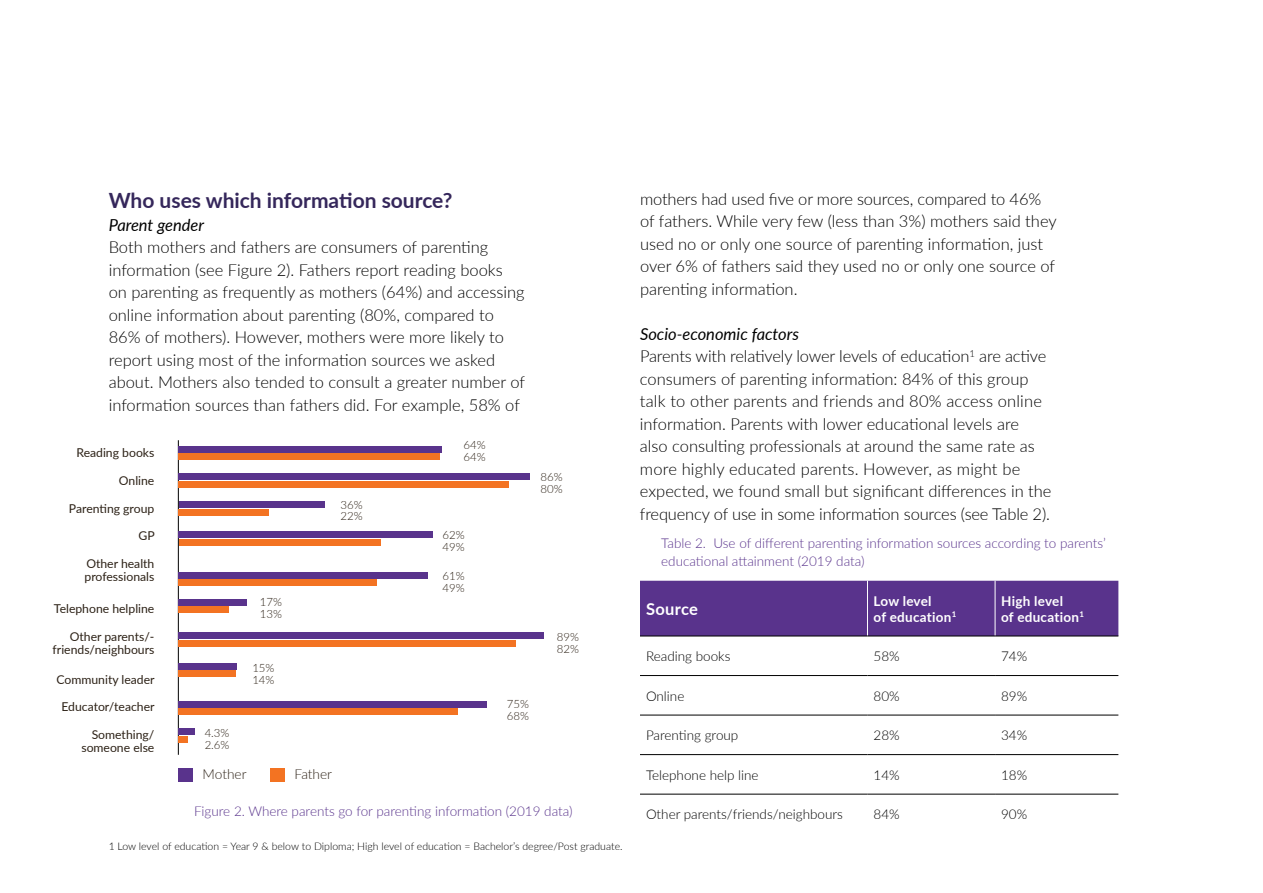
<style>
.page{position:relative;width:1263px;height:893px;background:#fff}
.page>*{position:absolute;margin:0;border:0;box-sizing:border-box;transform-origin:0 0}
.t1{font:700 21px "Lato";color:#35275b}
.t2{font:300 16.5px/22.5px "Lato";color:#000}
.t3{font:italic 16.5px "Lato";color:#000}
.t4{font:700 16.5px "Lato";letter-spacing:.02em;color:#fff}
.t5{font:300 13.65px "Lato";color:#2c2116}
.t6{font:300 13.5px/18px "Lato";color:#59338c}
.t7{font:300 13.5px "Lato";color:#000}
.t8{font:700 13.5px/16.2px "Lato";letter-spacing:.02em;color:#fff}
.t9{font:12.15px/12.6px "Lato";color:#2c2116;text-align:right}
.t10{font:300 11.4px/11.9px "Lato";color:#2c2116}
.t11{font:300 10.5px "Lato";color:#000}
.s1{font-weight:400;font-style:italic}
</style>
<div class="page">
<div style="left:640px;top:581px;width:478px;height:55px;background:#59338c"></div>
<hr style="left:867px;top:581px;width:1px;height:55px;background:#fff">
<hr style="left:995px;top:581px;width:1px;height:55px;background:#fff">
<hr style="left:640px;top:636px;width:227px;height:1px;background:#000">
<hr style="left:867px;top:636px;width:128px;height:1px;background:#000">
<hr style="left:995px;top:636px;width:123px;height:1px;background:#000">
<hr style="left:640px;top:675px;width:227px;height:1px;background:#000">
<hr style="left:867px;top:675px;width:128px;height:1px;background:#000">
<hr style="left:995px;top:675px;width:123px;height:1px;background:#000">
<hr style="left:640px;top:715px;width:227px;height:1px;background:#000">
<hr style="left:867px;top:715px;width:128px;height:1px;background:#000">
<hr style="left:995px;top:715px;width:123px;height:1px;background:#000">
<hr style="left:640px;top:754px;width:227px;height:1px;background:#000">
<hr style="left:867px;top:754px;width:128px;height:1px;background:#000">
<hr style="left:995px;top:754px;width:123px;height:1px;background:#000">
<hr style="left:640px;top:794px;width:227px;height:1px;background:#000">
<hr style="left:867px;top:794px;width:128px;height:1px;background:#000">
<hr style="left:995px;top:794px;width:123px;height:1px;background:#000">
<hr style="left:178px;top:440px;width:1px;height:315px;background:#000">
<div style="left:179px;top:446px;width:263px;height:6px;background:#59338c"></div>
<div style="left:179px;top:453px;width:261px;height:7px;background:#f37322"></div>
<div style="left:179px;top:501px;width:145px;height:7px;background:#59338c"></div>
<div style="left:179px;top:509px;width:90px;height:6px;background:#f37322"></div>
<div style="left:179px;top:531px;width:254px;height:7px;background:#59338c"></div>
<div style="left:179px;top:539px;width:201px;height:6px;background:#f37322"></div>
<div style="left:179px;top:572px;width:249px;height:7px;background:#59338c"></div>
<div style="left:179px;top:580px;width:198px;height:6px;background:#f37322"></div>
<div style="left:179px;top:632px;width:365px;height:7px;background:#59338c"></div>
<div style="left:179px;top:640px;width:337px;height:6px;background:#f37322"></div>
<div style="left:179px;top:599px;width:68px;height:6px;background:#59338c"></div>
<div style="left:179px;top:607px;width:50px;height:6px;background:#f37322"></div>
<div style="left:179px;top:663px;width:58px;height:6px;background:#59338c"></div>
<div style="left:179px;top:671px;width:57px;height:6px;background:#f37322"></div>
<div style="left:179px;top:729px;width:16px;height:6px;background:#59338c"></div>
<div style="left:179px;top:736px;width:9px;height:7px;background:#f37322"></div>
<div style="left:179px;top:701px;width:308px;height:7px;background:#59338c"></div>
<div style="left:179px;top:709px;width:279px;height:6px;background:#f37322"></div>
<div style="left:179px;top:474px;width:351px;height:6px;background:#59338c"></div>
<div style="left:179px;top:481px;width:330px;height:7px;background:#f37322"></div>
<div style="left:178px;top:768px;width:14px;height:14px;background:#59338c"></div>
<div style="left:270px;top:768px;width:14px;height:14px;background:#f37322"></div>
<p class="t1" style="left:109px;top:185px;width:345px">Who uses which information source?</p>
<p class="t3" style="left:109px;top:213px;width:97px">Parent gender</p>
<p class="t2" style="left:109px;top:235px;width:418px">Both mothers and fathers are consumers of parenting information (see Figure 2). Fathers report reading books on parenting as frequently as mothers (64%) and accessing online information about parenting (80%, compared to 86% of mothers). However, mothers were more likely to report using most of the information sources we asked about. Mothers also tended to consult a greater number of information sources than fathers did. For example, 58% of</p>
<p class="t9" style="left:76px;top:446px;width:79px">Reading books</p>
<p class="t9" style="left:119px;top:474px;width:37px">Online</p>
<p class="t9" style="left:69px;top:501px;width:87px">Parenting group</p>
<p class="t9" style="left:138px;top:529px;width:18px">GP</p>
<p class="t9" style="left:85px;top:557px;width:71px;text-align:left">Other health professionals</p>
<p class="t9" style="left:54px;top:602px;width:102px">Telephone helpline</p>
<p class="t9" style="left:53px;top:630px;width:103px">Other parents/- friends/neighbours</p>
<p class="t9" style="left:57px;top:672px;width:100px">Community leader</p>
<p class="t9" style="left:61px;top:700px;width:95px">Educator/teacher</p>
<p class="t9" style="left:81px;top:728px;width:75px">Something/ someone else</p>
<p class="t9" style="left:67px;top:561px;width:71px">professionals</p>
<p class="t9" style="left:35px;top:634px;width:103px">friends/neighbours</p>
<p class="t9" style="left:63px;top:732px;width:75px">someone else</p>
<p class="t10" style="left:205px;top:727px;width:26px">4.3%<br>2.6%</p>
<p class="t10" style="left:260px;top:596px;width:24px">17%<br>13%</p>
<p class="t10" style="left:252px;top:662px;width:24px">15%<br>14%</p>
<p class="t10" style="left:341px;top:498px;width:24px">36%<br>22%</p>
<p class="t10" style="left:463px;top:439px;width:24px">64%<br>64%</p>
<p class="t10" style="left:442px;top:529px;width:24px">62%<br>49%</p>
<p class="t10" style="left:442px;top:570px;width:24px">61%<br>49%</p>
<p class="t10" style="left:507px;top:698px;width:24px">75%<br>68%</p>
<p class="t10" style="left:540px;top:471px;width:24px">86%<br>80%</p>
<p class="t10" style="left:557px;top:630px;width:24px">89%<br>82%</p>
<p class="t5" style="left:203px;top:765px;width:46px">Mother</p>
<p class="t5" style="left:295px;top:765px;width:39px">Father</p>
<p class="t6" style="left:194px;top:802px;width:380px">Figure 2. Where parents go for parenting information (2019 data)</p>
<p class="t11" style="left:109px;top:839px;width:515px">1 Low level of education = Year 9 &amp; below to Diploma; High level of education = Bachelor’s degree/Post graduate.</p>
<p class="t2" style="left:640px;top:187px;width:418px">mothers had used five or more sources, compared to 46% of fathers. While very few (less than 3%) mothers said they used no or only one source of parenting information, just over 6% of fathers said they used no or only one source of parenting information.</p>
<p class="t2" style="left:640px;top:322px;width:413px"><span class="s1">Socio-economic factors<br></span>Parents with relatively lower levels of education<sup>1</sup> are active consumers of parenting information: 84% of this group talk to other parents and friends and 80% access online information. Parents with lower educational levels are<br>also consulting professionals at around the same rate as more highly educated parents. However, as might be expected, we found small but significant differences in the frequency of use in some information sources (see Table 2).</p>
<p class="t6" style="left:661px;top:534px;width:446px">Table 2. Use of different parenting information sources according to parents’ educational attainment (2019 data)</p>
<p class="t4" style="left:646px;top:597px;width:53px">Source</p>
<p class="t8" style="left:873px;top:592px;width:84px">Low level<br>of education<sup>1</sup></p>
<p class="t8" style="left:1001px;top:592px;width:84px">High level<br>of education<sup>1</sup></p>
<p class="t7" style="left:646px;top:647px;width:86px">Reading books</p>
<p class="t7" style="left:873px;top:647px;width:28px">58%</p>
<p class="t7" style="left:1001px;top:647px;width:28px">74%</p>
<p class="t7" style="left:646px;top:686px;width:40px">Online</p>
<p class="t7" style="left:873px;top:686px;width:28px">80%</p>
<p class="t7" style="left:1001px;top:686px;width:28px">89%</p>
<p class="t7" style="left:646px;top:726px;width:94px">Parenting group</p>
<p class="t7" style="left:873px;top:726px;width:28px">28%</p>
<p class="t7" style="left:1001px;top:726px;width:28px">34%</p>
<p class="t7" style="left:646px;top:765px;width:114px">Telephone help line</p>
<p class="t7" style="left:873px;top:765px;width:28px">14%</p>
<p class="t7" style="left:1001px;top:765px;width:28px">18%</p>
<p class="t7" style="left:646px;top:805px;width:198px">Other parents/friends/neighbours</p>
<p class="t7" style="left:873px;top:805px;width:28px">84%</p>
<p class="t7" style="left:1001px;top:805px;width:28px">90%</p>
</div>
